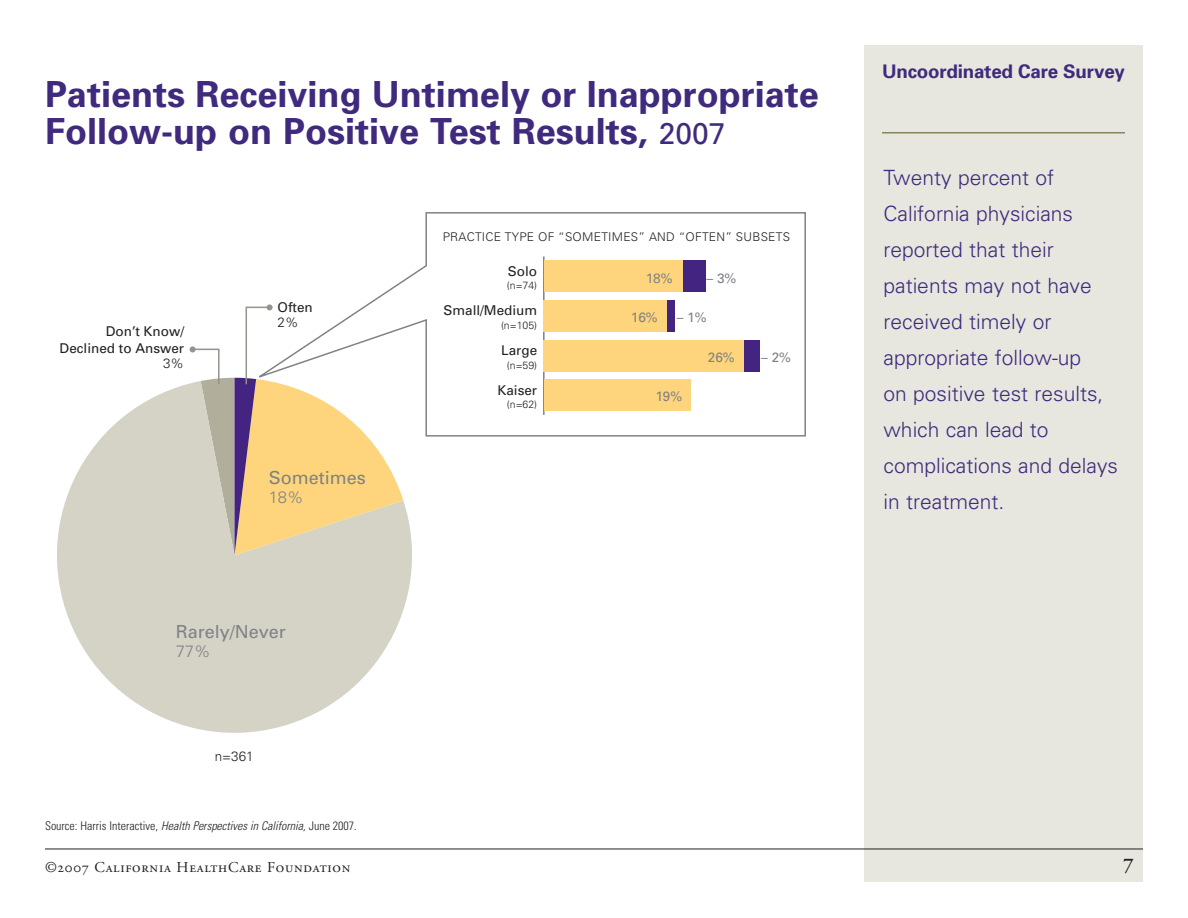
<style>
.page{position:relative;width:1188px;height:918px;background:#fff}
.page>*{position:absolute;margin:0;border:0;box-sizing:border-box;transform-origin:0 0}
.t1{font:700 36px/37.5px "Univers";color:#3f2a7d}
.t2{font:300 21px/36px "Univers";color:#3f2a7d}
.t3{font:700 18.75px "Univers";letter-spacing:-.01em;color:#3f2a7d}
.t4{font:18px "Univers";color:#808285}
.t5{font:300 16.5px "Univers";color:#808285}
.t6{font:15px "Adobe Garamond Regular SC";letter-spacing:.05em;color:#231f20}
.t7{font:13.5px/16.5px "Univers";color:#211e1e;text-align:right}
.t8{font:13.5px "Univers";color:#231f20}
.t9{font:13.5px "Univers";color:#808285}
.t10{font:300 13.5px "Univers";color:#231f20}
.t11{font:300 13.5px "Univers";color:#211e1e}
.t12{font:300 condensed 12px "Univers";color:#231f20}
.t13{font:300 12px "Univers";letter-spacing:.02em;color:#231f20}
.t14{font:300 10.5px "Univers";color:#231f20}
.s1{font-weight:400;font-size:30px}
.s2{font-style:italic}
</style>
<div class="page">
<div style="left:864px;top:45px;width:279px;height:837px;background:#e7e7df"></div>
<hr style="left:45px;top:849px;width:1098px;height:1px;background:#231f20">
<hr style="left:882px;top:132px;width:243px;height:2px;background:#88855e">
<svg style="left:367px;top:212px;width:439px;height:225px"></svg>
<svg style="left:57px;top:381px;width:377px;height:352px;fill:#d4d3c6"></svg>
<hr style="left:543px;top:257px;width:2px;height:158px;background:#808285">
<div style="left:683px;top:260px;width:23px;height:32px;background:#432480"></div>
<div style="left:667px;top:300px;width:8px;height:32px;background:#432480"></div>
<div style="left:744px;top:340px;width:16px;height:31px;background:#432480"></div>
<div style="left:544px;top:260px;width:139px;height:32px;background:#fed57c"></div>
<div style="left:544px;top:300px;width:123px;height:32px;background:#fed57c"></div>
<div style="left:544px;top:340px;width:200px;height:31px;background:#fed57c"></div>
<div style="left:544px;top:379px;width:146px;height:32px;background:#fed57c"></div>
<svg style="left:190px;top:304px;width:213px;height:251px"></svg>
<h1 class="t1" style="left:45px;top:75px;width:775px">Patients Receiving Untimely or Inappropriate<br>Follow-up on Positive Test Results, <span class="s1">2007</span></h1>
<p class="t7" style="left:60px;top:323px;width:126px">Don’t Know/<br>Declined to Answer</p>
<p class="t11" style="left:163px;top:355px;width:23px">3%</p>
<p class="t7" style="left:278px;top:299px;width:37px">Often</p>
<p class="t11" style="left:278px;top:314px;width:23px">2%</p>
<p class="t4" style="left:269px;top:467px;width:99px">Sometimes</p>
<p class="t5" style="left:269px;top:487px;width:36px">18%</p>
<p class="t4" style="left:176px;top:621px;width:112px">Rarely/Never</p>
<p class="t5" style="left:176px;top:641px;width:36px">77%</p>
<p class="t10" style="left:215px;top:748px;width:40px">n=361</p>
<p class="t12" style="left:45px;top:818px;width:313px">Source: Harris Interactive, <span class="s2">Health Perspectives in California,</span> June 2007.</p>
<p class="t6" style="left:45px;top:859px;width:307px">©2007 California HealthCare Foundation</p>
<p class="t13" style="left:443px;top:229px;width:349px">PRACTICE TYPE OF “SOMETIMES” AND “OFTEN” SUBSETS</p>
<p class="t8" style="left:508px;top:263px;width:31px">Solo</p>
<p class="t14" style="left:507px;top:279px;width:32px">(n=74)</p>
<p class="t8" style="left:443px;top:303px;width:95px">Small/Medium</p>
<p class="t14" style="left:501px;top:319px;width:38px">(n=105)</p>
<p class="t8" style="left:501px;top:342px;width:38px">Large</p>
<p class="t14" style="left:507px;top:359px;width:32px">(n=59)</p>
<p class="t8" style="left:497px;top:382px;width:41px">Kaiser</p>
<p class="t14" style="left:507px;top:398px;width:32px">(n=62)</p>
<p class="t9" style="left:646px;top:270px;width:29px">18%</p>
<p class="t9" style="left:707px;top:270px;width:32px">– 3%</p>
<p class="t9" style="left:631px;top:310px;width:29px">16%</p>
<p class="t9" style="left:677px;top:310px;width:32px">– 1%</p>
<p class="t9" style="left:708px;top:349px;width:29px">26%</p>
<p class="t9" style="left:761px;top:349px;width:32px">– 2%</p>
<p class="t9" style="left:655px;top:388px;width:29px">19%</p>
<p class="t3" style="left:882px;top:60px;width:244px">Uncoordinated Care Survey</p>
<p class="t2" style="left:884px;top:159px;width:236px">Twenty percent of<br>California physicians reported that their patients may not have received timely or appropriate follow-up<br>on positive test results, which can lead to complications and delays in treatment.</p>
</div>
